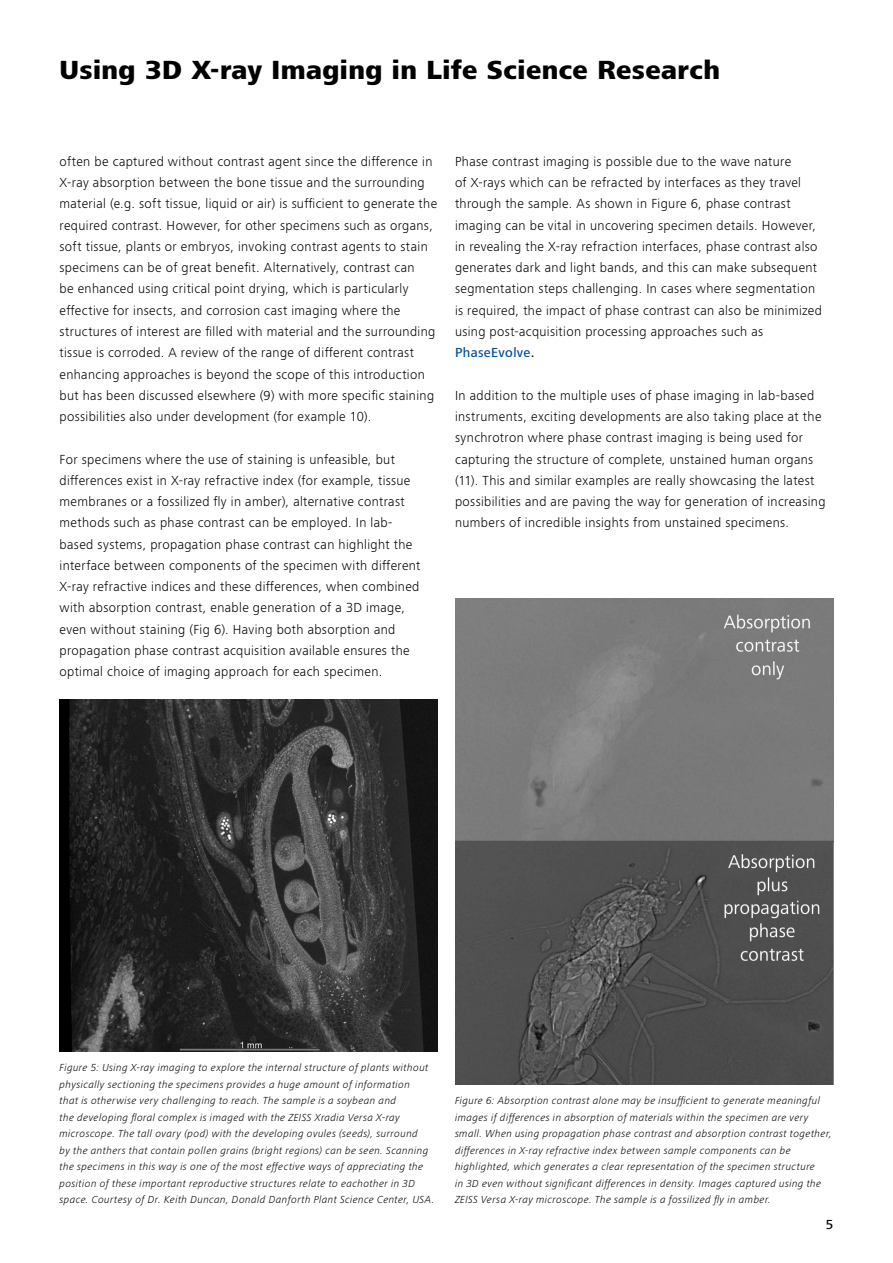
<style>
.page{position:relative;width:893px;height:1263px;background:#fff}
.page>*{position:absolute;margin:0;border:0;box-sizing:border-box;transform-origin:0 0}
.t1{font:800 27px "ZEISS Frutiger Next W1 G";letter-spacing:.015em;color:#000}
.t2{font:300 13.5px/21.3px "ZEISS Frutiger Next W1 G";letter-spacing:.03em;color:#000}
.t3{font:500 13.5px "ZEISS Frutiger Next W1 G";color:#000}
.t4{font:italic 300 10.5px/16.5px "ZEISS Frutiger Next W1 G";letter-spacing:.04em;color:#000}
.s1{font-weight:500;color:#034ea2}
.s2{font-weight:500}
</style>
<div class="page">
<img style="left:60px;top:700px;width:378px;height:351px">
<img style="left:455px;top:598px;width:378px;height:486px">
<h1 class="t1" style="left:60px;top:51px;width:662px">Using 3D X-ray Imaging in Life Science Research</h1>
<p class="t2" style="left:60px;top:150px;width:379px">often be captured without contrast agent since the difference in X-ray absorption between the bone tissue and the surrounding material (e.g. soft tissue, liquid or air) is sufficient to generate the required contrast. However, for other specimens such as organs, soft tissue, plants or embryos, invoking contrast agents to stain specimens can be of great benefit. Alternatively, contrast can<br>be enhanced using critical point drying, which is particularly effective for insects, and corrosion cast imaging where the structures of interest are filled with material and the surrounding tissue is corroded. A review of the range of different contrast enhancing approaches is beyond the scope of this introduction but has been discussed elsewhere (9) with more specific staining possibilities also under development (for example 10).</p>
<p class="t2" style="left:60px;top:448px;width:362px">For specimens where the use of staining is unfeasible, but differences exist in X-ray refractive index (for example, tissue membranes or a fossilized fly in amber), alternative contrast methods such as phase contrast can be employed. In lab&shy;based systems, propagation phase contrast can highlight the interface between components of the specimen with different X-ray refractive indices and these differences, when combined with absorption contrast, enable generation of a 3D image, even without staining (Fig 6). Having both absorption and propagation phase contrast acquisition available ensures the optimal choice of imaging approach for each specimen.</p>
<p class="t2" style="left:455px;top:150px;width:369px">Phase contrast imaging is possible due to the wave nature<br>of X-rays which can be refracted by interfaces as they travel through the sample. As shown in Figure 6, phase contrast imaging can be vital in uncovering specimen details. However, in revealing the X-ray refraction interfaces, phase contrast also generates dark and light bands, and this can make subsequent segmentation steps challenging. In cases where segmentation is required, the impact of phase contrast can also be minimized using post-acquisition processing approaches such as <span class="s1">PhaseEvolve</span><span class="s2">.</span></p>
<p class="t2" style="left:455px;top:384px;width:372px">In addition to the multiple uses of phase imaging in lab-based instruments, exciting developments are also taking place at the synchrotron where phase contrast imaging is being used for capturing the structure of complete, unstained human organs (11). This and similar examples are really showcasing the latest possibilities and are paving the way for generation of increasing numbers of incredible insights from unstained specimens.</p>
<p class="t4" style="left:60px;top:1059px;width:376px">Figure 5: Using X-ray imaging to explore the internal structure of plants without physically sectioning the specimens provides a huge amount of information<br>that is otherwise very challenging to reach. The sample is a soybean and<br>the developing floral complex is imaged with the ZEISS Xradia Versa X-ray microscope. The tall ovary (pod) with the developing ovules (seeds), surround<br>by the anthers that contain pollen grains (bright regions) can be seen. Scanning the specimens in this way is one of the most effective ways of appreciating the position of these important reproductive structures relate to eachother in 3D space. Courtesy of Dr. Keith Duncan, Donald Danforth Plant Science Center, USA.</p>
<p class="t4" style="left:455px;top:1092px;width:378px">Figure 6: Absorption contrast alone may be insufficient to generate meaningful images if differences in absorption of materials within the specimen are very small. When using propagation phase contrast and absorption contrast together, differences in X-ray refractive index between sample components can be highlighted, which generates a clear representation of the specimen structure<br>in 3D even without significant differences in density. Images captured using the ZEISS Versa X-ray microscope. The sample is a fossilized fly in amber.</p>
<p class="t3" style="left:826px;top:1215px;width:9px">5</p>
</div>
